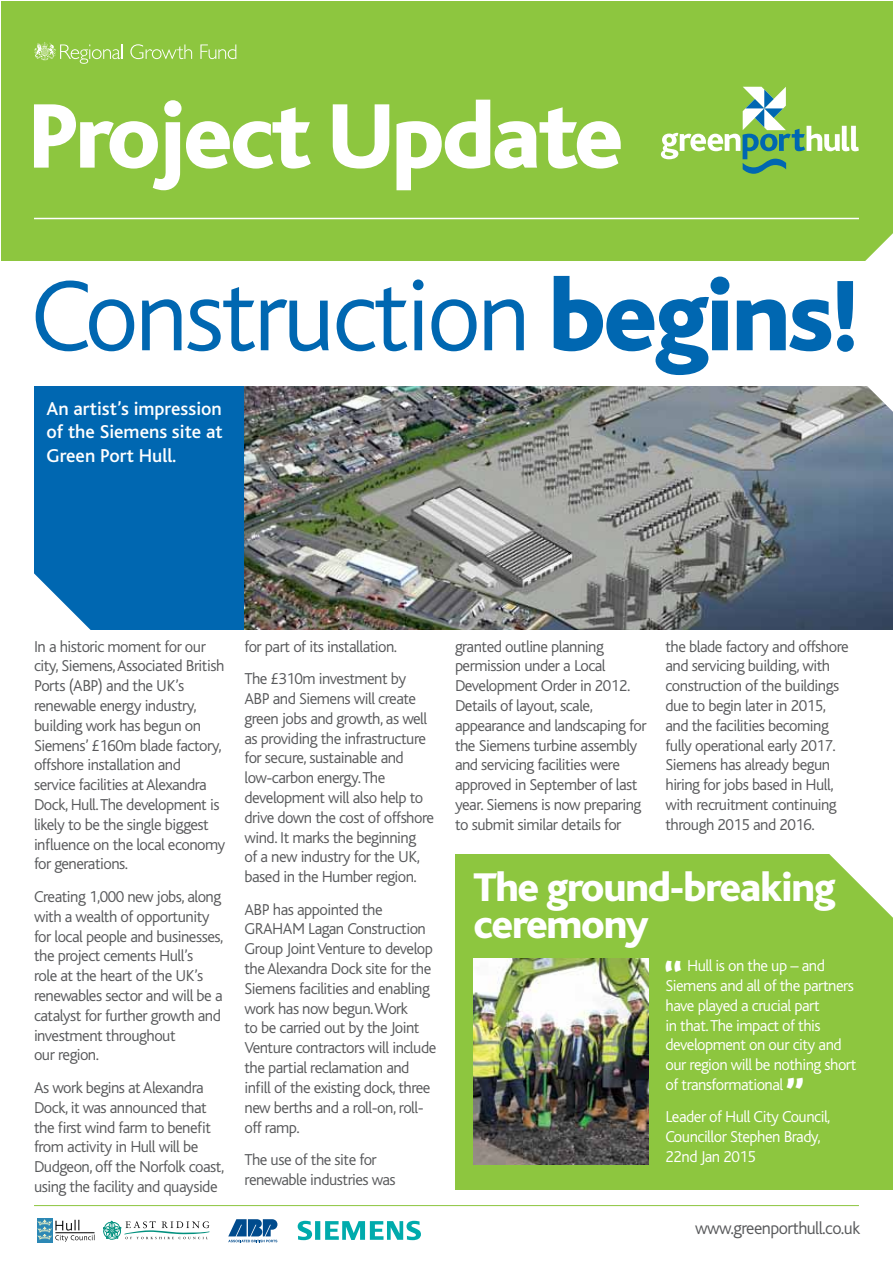
<style>
.page{position:relative;width:893px;height:1263px;background:#fff}
.page>*{position:absolute;margin:0;border:0;box-sizing:border-box;transform-origin:0 0}
.t1{font:300 105px "Bliss";letter-spacing:-.03em;color:#0067b1}
.t2{font:800 96px "Bliss";letter-spacing:-.03em;color:#fff}
.t3{font:800 42px/37.5px "Bliss";letter-spacing:-.03em;color:#fff}
.t4{font:500 19.5px/23.4px "Bliss";color:#fff;text-align:justify}
.t5{font:300 18px "Bliss";letter-spacing:-.03em;color:#58595b}
.t6{font:300 16.5px/19.8px "Bliss";letter-spacing:-.03em;color:#58595b}
.t7{font:300 16.5px/19.8px "Bliss";letter-spacing:-.03em;color:#fff}
.s1{font-weight:800}
</style>
<div class="page">
<div style="left:34px;top:386px;width:210px;height:244px;background:#0067b1"></div>
<svg style="left:34px;top:573px;width:57px;height:57px"></svg>
<div style="left:456px;top:854px;width:437px;height:335px;background:#8dc63f"></div>
<svg style="left:829px;top:854px;width:64px;height:64px"></svg>
<div style="left:1px;top:1px;width:891px;height:259px;background:#8dc63f"></div>
<svg style="left:661px;top:87px;width:198px;height:87px"></svg>
<svg style="left:34px;top:42px;width:89px;height:22px"></svg>
<svg style="left:130px;top:44px;width:62px;height:15px"></svg>
<svg style="left:200px;top:44px;width:36px;height:15px"></svg>
<hr style="left:34px;top:218px;width:825px;height:1px;background:#fff">
<img style="left:244px;top:386px;width:649px;height:244px">
<img style="left:473px;top:958px;width:175px;height:206px">
<hr style="left:34px;top:1205px;width:825px;height:1px;background:#8dc63f">
<div style="left:37px;top:1218px;width:16px;height:24px;background:#2c88b5"></div>
<svg style="left:37px;top:1219px;width:58px;height:23px"></svg>
<svg style="left:103px;top:1221px;width:107px;height:18px"></svg>
<svg style="left:804px;top:233px;width:89px;height:179px"></svg>
<svg style="left:298px;top:1221px;width:123px;height:19px"></svg>
<svg style="left:228px;top:1219px;width:49px;height:23px"></svg>
<h2 class="t2" style="left:29px;top:86px;width:596px">Project Update</h2>
<h1 class="t1" style="left:31px;top:260px;width:830px">Construction <span class="s1">begins!</span></h1>
<p class="t4" style="left:47px;top:397px;width:178px">An artist’s impression of the Siemens site at Green Port Hull.</p>
<p class="t6" style="left:34px;top:636px;width:193px">In a historic moment for our city, Siemens, Associated British<br>Ports (ABP) and the UK’s renewable energy industry, building work has begun on<br>Siemens’ £160m blade factory, offshore installation and service facilities at Alexandra<br>Dock, Hull. The development is likely to be the single biggest influence on the local economy for generations.</p>
<p class="t6" style="left:34px;top:887px;width:191px">Creating 1,000 new jobs, along with a wealth of opportunity for local people and businesses, the project cements Hull’s<br>role at the heart of the UK’s renewables sector and will be a catalyst for further growth and investment throughout<br>our region.</p>
<p class="t6" style="left:34px;top:1078px;width:192px">As work begins at Alexandra<br>Dock, it was announced that the first wind farm to benefit from activity in Hull will be<br>Dudgeon, off the Norfolk coast, using the facility and quayside</p>
<p class="t6" style="left:244px;top:630px;width:163px;line-height:32.5px">for part of its installation.<br>The £310m investment by</p>
<p class="t6" style="left:244px;top:689px;width:191px">ABP and Siemens will create green jobs and growth, as well as providing the infrastructure for secure, sustainable and low-carbon energy. The development will also help to drive down the cost of offshore wind. It marks the beginning<br>of a new industry for the UK, based in the Humber region.</p>
<p class="t6" style="left:244px;top:900px;width:193px">ABP has appointed the<br>GRAHAM Lagan Construction<br>Group Joint Venture to develop the Alexandra Dock site for the<br>Siemens facilities and enabling work has now begun. Work<br>to be carried out by the Joint<br>Venture contractors will include the partial reclamation and infill of the existing dock, three new berths and a roll-on, roll&shy;off ramp.</p>
<p class="t6" style="left:244px;top:1150px;width:153px">The use of the site for renewable industries was</p>
<p class="t6" style="left:455px;top:636px;width:193px">granted outline planning permission under a Local<br>Development Order in 2012.<br>Details of layout, scale, appearance and landscaping for the Siemens turbine assembly and servicing facilities were approved in September of last year. Siemens is now preparing to submit similar details for</p>
<p class="t6" style="left:665px;top:636px;width:185px">the blade factory and offshore and servicing building, with construction of the buildings due to begin later in 2015, and the facilities becoming fully operational early 2017.<br>Siemens has already begun hiring for jobs based in Hull, with recruitment continuing through 2015 and 2016.</p>
<h3 class="t3" style="left:473px;top:869px;width:364px">The ground-breaking ceremony</h3>
<p class="t7" style="left:665px;top:956px;width:192px;text-indent:22px">Hull is on the up – and<br>Siemens and all of the partners have played a crucial part<br>in that. The impact of this development on our city and our region will be nothing short of transformational</p>
<p class="t7" style="left:665px;top:1107px;width:167px">Leader of Hull City Council,<br>Councillor Stephen Brady,<br>22nd Jan 2015</p>
<h3 class="t3" style="left:664px;top:959px;width:19px">“</h3>
<h3 class="t3" style="left:786px;top:1077px;width:20px">”</h3>
<p class="t5" style="left:695px;top:1218px;width:166px">www.greenporthull.co.uk</p>
</div>
